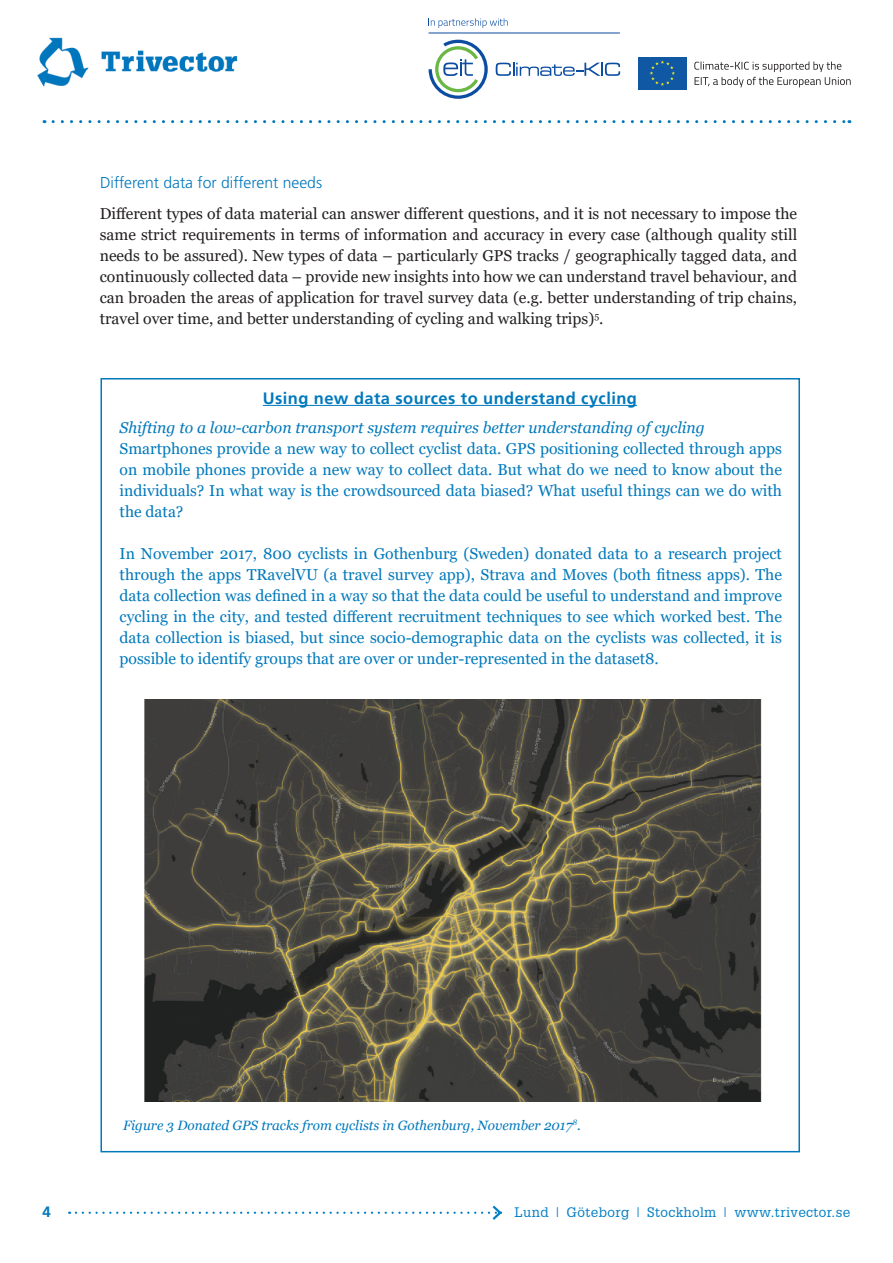
<style>
.page{position:relative;width:893px;height:1263px;background:#fff}
.page>*{position:absolute;margin:0;border:0;box-sizing:border-box;transform-origin:0 0}
.t1{font:700 16.5px "Frutiger";letter-spacing:.025em;color:#0079bc}
.t2{font:15.75px/21px "Georgia";color:#0079bc;text-align:justify}
.t3{font:15.75px/21px "Georgia";color:#231f20;text-align:justify}
.t4{font:italic 15.75px "Georgia";color:#0079bc}
.t5{font:300 15.75px "Frutiger";color:#0079bc}
.t6{font:700 15px "Frutiger";color:#0079bc}
.t7{font:italic 13.5px "Georgia";color:#0079bc}
.t8{font:13.5px "Glypha LT Std";letter-spacing:.03em;color:#007fc5}
</style>
<div class="page">
<img style="left:37px;top:37px;width:201px;height:50px">
<svg style="left:76px;top:1205px;width:427px;height:15px"></svg>
<svg style="left:429px;top:40px;width:59px;height:59px"></svg>
<svg style="left:496px;top:63px;width:124px;height:13px"></svg>
<hr style="left:429px;top:33px;width:191px;height:1px;background:#0d4da1">
<svg style="left:428px;top:18px;width:80px;height:10px"></svg>
<svg style="left:694px;top:62px;width:157px;height:25px"></svg>
<div style="left:638px;top:57px;width:49px;height:32px;background:#1058a4"></div>
<svg style="left:650px;top:60px;width:25px;height:26px"></svg>
<svg style="left:53px;top:120px;width:797px;height:3px"></svg>
<hr style="left:263px;top:405px;width:374px;height:1px;background:#0079bc">
<img style="left:145px;top:699px;width:616px;height:402px">
<p class="t5" style="left:100px;top:173px;width:223px">Different data for different needs</p>
<p class="t3" style="left:100px;top:203px;width:699px">Different types of data material can answer different questions, and it is not necessary to impose the same strict requirements in terms of information and accuracy in every case (although quality still needs to be assured). New types of data – particularly GPS tracks / geographically tagged data, and continuously collected data – provide new insights into how we can understand travel behaviour, and can broaden the areas of application for travel survey data (e.g. better understanding of trip chains, travel over time, and better understanding of cycling and walking trips)<sup>5</sup>.</p>
<p class="t1" style="left:263px;top:388px;width:376px">Using new data sources to understand cycling</p>
<p class="t4" style="left:120px;top:417px;width:587px">Shifting to a low-carbon transport system requires better understanding of cycling</p>
<p class="t2" style="left:120px;top:438px;width:664px">Smartphones provide a new way to collect cyclist data. GPS positioning collected through apps on mobile phones provide a new way to collect data. But what do we need to know about the individuals? In what way is the crowdsourced data biased? What useful things can we do with the data?</p>
<p class="t2" style="left:120px;top:543px;width:664px">In November 2017, 800 cyclists in Gothenburg (Sweden) donated data to a research project through the apps TRavelVU (a travel survey app), Strava and Moves (both fitness apps). The data collection was defined in a way so that the data could be useful to understand and improve cycling in the city, and tested different recruitment techniques to see which worked best. The data collection is biased, but since socio-demographic data on the cyclists was collected, it is possible to identify groups that are over or under-represented in the dataset8.</p>
<p class="t7" style="left:123px;top:1116px;width:459px">Figure 3 Donated GPS tracks from cyclists in Gothenburg, November 2017<sup>8</sup>.</p>
<p class="t6" style="left:43px;top:1203px;width:10px">4</p>
<p class="t8" style="left:514px;top:1204px;width:338px">Lund | Göteborg | Stockholm | www.trivector.se</p>
</div>
